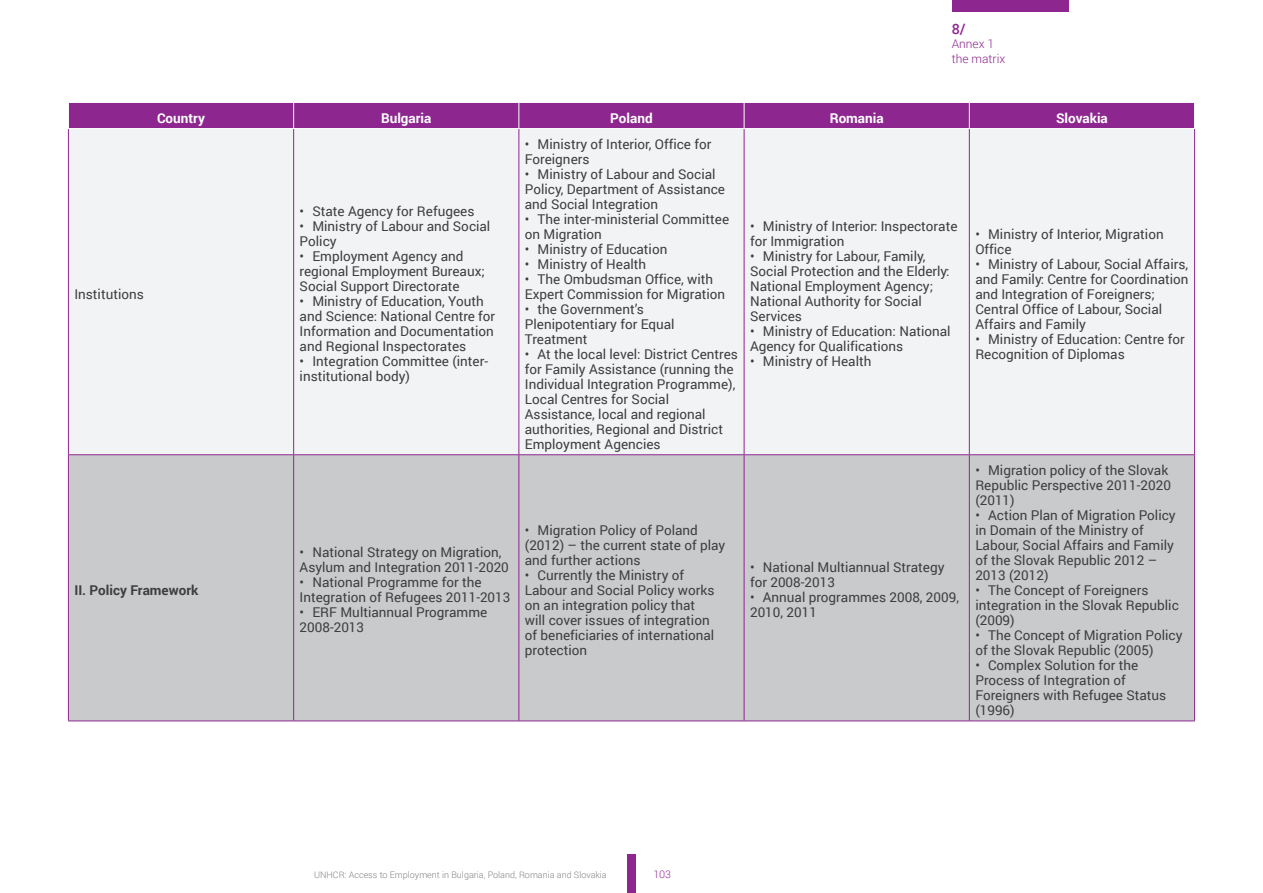
<style>
.page{position:relative;width:1263px;height:893px;background:#fff}
.page>*{position:absolute;margin:0;border:0;box-sizing:border-box;transform-origin:0 0}
.t1{font:500 14.25px "Roboto";color:#8d278f}
.tabulka_-_obsah_anne{font:13.5px/15px "Roboto";color:#3e3e3f}
.tabulka_-_nadpisy{font:700 13.5px "Roboto";color:#fff}
.tabulka_-_obsah{font:700 13.5px "Roboto";color:#3e3e3f}
.tabulka_-_obsah-2{font:13.5px "Roboto";color:#3e3e3f}
.t2{font:300 12px "Roboto";color:#8d278f}
.t3{font:300 10.5px "Roboto";color:#8d278f}
.t4{font:300 9px "Roboto";color:#808285}
</style>
<div class="page">
<div style="left:627px;top:855px;width:9px;height:38px;background:#8d278f"></div>
<div style="left:69px;top:129px;width:1125px;height:325px;background:#f2f3f4"></div>
<div style="left:69px;top:455px;width:1125px;height:265px;background:#c9cacc"></div>
<hr style="left:293px;top:129px;width:1px;height:325px;background:#8d278f">
<hr style="left:518px;top:129px;width:1px;height:325px;background:#8d278f">
<hr style="left:744px;top:129px;width:1px;height:325px;background:#8d278f">
<hr style="left:969px;top:129px;width:1px;height:325px;background:#8d278f">
<hr style="left:293px;top:455px;width:1px;height:265px;background:#8d278f">
<hr style="left:518px;top:455px;width:1px;height:265px;background:#8d278f">
<hr style="left:744px;top:455px;width:1px;height:265px;background:#8d278f">
<hr style="left:969px;top:455px;width:1px;height:265px;background:#8d278f">
<hr style="left:68px;top:129px;width:1px;height:325px;background:#8d278f">
<hr style="left:1194px;top:129px;width:1px;height:325px;background:#8d278f">
<div style="left:68px;top:102px;width:1126px;height:26px;background:#8d278f"></div>
<hr style="left:68px;top:454px;width:226px;height:1px;background:#8d278f">
<hr style="left:68px;top:455px;width:1px;height:265px;background:#8d278f">
<hr style="left:294px;top:454px;width:225px;height:1px;background:#8d278f">
<hr style="left:519px;top:454px;width:225px;height:1px;background:#8d278f">
<hr style="left:744px;top:454px;width:225px;height:1px;background:#8d278f">
<hr style="left:969px;top:454px;width:226px;height:1px;background:#8d278f">
<hr style="left:1194px;top:455px;width:1px;height:265px;background:#8d278f">
<hr style="left:68px;top:720px;width:226px;height:1px;background:#8d278f">
<hr style="left:294px;top:720px;width:225px;height:1px;background:#8d278f">
<hr style="left:519px;top:720px;width:225px;height:1px;background:#8d278f">
<hr style="left:744px;top:720px;width:225px;height:1px;background:#8d278f">
<hr style="left:969px;top:720px;width:226px;height:1px;background:#8d278f">
<div style="left:952px;top:0;width:117px;height:11px;background:#8d278f"></div>
<p class="t1" style="left:952px;top:19px;width:15px">8/</p>
<p class="t2" style="left:952px;top:36px;width:44px">Annex 1</p>
<p class="t2" style="left:952px;top:50px;width:55px">the matrix</p>
<p class="tabulka_-_obsah-2" style="left:74px;top:284px;width:71px">Institutions</p>
<p class="tabulka_-_nadpisy" style="left:157px;top:108px;width:50px">Country</p>
<p class="tabulka_-_nadpisy" style="left:381px;top:108px;width:52px">Bulgaria</p>
<p class="tabulka_-_nadpisy" style="left:610px;top:108px;width:44px">Poland</p>
<p class="tabulka_-_nadpisy" style="left:830px;top:108px;width:55px">Romania</p>
<p class="tabulka_-_nadpisy" style="left:1056px;top:108px;width:53px">Slovakia</p>
<p class="tabulka_-_obsah_anne" style="left:300px;top:203px;width:176px">• State Agency for Refugees</p>
<p class="tabulka_-_obsah_anne" style="left:300px;top:218px;width:192px">• Ministry of Labour and Social<br>Policy</p>
<p class="tabulka_-_obsah_anne" style="left:300px;top:248px;width:187px">• Employment Agency and regional Employment Bureaux;<br>Social Support Directorate</p>
<p class="tabulka_-_obsah_anne" style="left:300px;top:293px;width:197px">• Ministry of Education, Youth and Science: National Centre for<br>Information and Documentation and Regional Inspectorates</p>
<p class="tabulka_-_obsah_anne" style="left:300px;top:353px;width:190px">• Integration Committee (inter&shy;institutional body)</p>
<p class="tabulka_-_obsah_anne" style="left:525px;top:136px;width:188px">• Ministry of Interior, Office for<br>Foreigners</p>
<p class="tabulka_-_obsah_anne" style="left:525px;top:166px;width:202px">• Ministry of Labour and Social<br>Policy, Department of Assistance and Social Integration</p>
<p class="tabulka_-_obsah_anne" style="left:525px;top:211px;width:206px">• The inter-ministerial Committee on Migration</p>
<p class="tabulka_-_obsah_anne" style="left:525px;top:241px;width:144px">• Ministry of Education</p>
<p class="tabulka_-_obsah_anne" style="left:525px;top:256px;width:123px">• Ministry of Health</p>
<p class="tabulka_-_obsah_anne" style="left:525px;top:271px;width:202px">• The Ombudsman Office, with<br>Expert Commission for Migration</p>
<p class="tabulka_-_obsah_anne" style="left:525px;top:301px;width:151px">• the Government’s<br>Plenipotentiary for Equal<br>Treatment</p>
<p class="tabulka_-_obsah_anne" style="left:525px;top:346px;width:215px">• At the local level: District Centres for Family Assistance (running the<br>Individual Integration Programme),<br>Local Centres for Social<br>Assistance, local and regional authorities, Regional and District<br>Employment Agencies</p>
<p class="tabulka_-_obsah_anne" style="left:750px;top:218px;width:209px">• Ministry of Interior: Inspectorate for Immigration</p>
<p class="tabulka_-_obsah_anne" style="left:750px;top:248px;width:201px">• Ministry for Labour, Family,<br>Social Protection and the Elderly:<br>National Employment Agency;<br>National Authority for Social<br>Services</p>
<p class="tabulka_-_obsah_anne" style="left:750px;top:323px;width:202px">• Ministry of Education: National<br>Agency for Qualifications</p>
<p class="tabulka_-_obsah_anne" style="left:750px;top:353px;width:123px">• Ministry of Health</p>
<p class="tabulka_-_obsah_anne" style="left:975px;top:226px;width:190px">• Ministry of Interior, Migration<br>Office</p>
<p class="tabulka_-_obsah_anne" style="left:975px;top:256px;width:215px">• Ministry of Labour, Social Affairs, and Family: Centre for Coordination and Integration of Foreigners;<br>Central Office of Labour, Social<br>Affairs and Family</p>
<p class="tabulka_-_obsah_anne" style="left:975px;top:331px;width:211px">• Ministry of Education: Centre for<br>Recognition of Diplomas</p>
<p class="tabulka_-_obsah" style="left:74px;top:581px;width:125px">II. Policy Framework</p>
<p class="tabulka_-_obsah_anne" style="left:300px;top:545px;width:211px">• National Strategy on Migration,<br>Asylum and Integration 2011-2020</p>
<p class="tabulka_-_obsah_anne" style="left:300px;top:575px;width:212px">• National Programme for the<br>Integration of Refugees 2011-2013</p>
<p class="tabulka_-_obsah_anne" style="left:300px;top:605px;width:189px">• ERF Multiannual Programme<br>2008-2013</p>
<p class="tabulka_-_obsah_anne" style="left:525px;top:522px;width:202px">• Migration Policy of Poland (2012) – the current state of play and further actions</p>
<p class="tabulka_-_obsah_anne" style="left:525px;top:567px;width:191px">• Currently the Ministry of<br>Labour and Social Policy works on an integration policy that will cover issues of integration of beneficiaries of international protection</p>
<p class="tabulka_-_obsah_anne" style="left:750px;top:560px;width:196px">• National Multiannual Strategy for 2008-2013</p>
<p class="tabulka_-_obsah_anne" style="left:750px;top:590px;width:210px">• Annual programmes 2008, 2009,<br>2010, 2011</p>
<p class="tabulka_-_obsah_anne" style="left:975px;top:462px;width:197px">• Migration policy of the Slovak<br>Republic Perspective 2011-2020 (2011)</p>
<p class="tabulka_-_obsah_anne" style="left:975px;top:507px;width:202px">• Action Plan of Migration Policy in Domain of the Ministry of<br>Labour, Social Affairs and Family of the Slovak Republic 2012 –<br>2013 (2012)</p>
<p class="tabulka_-_obsah_anne" style="left:975px;top:582px;width:205px">• The Concept of Foreigners integration in the Slovak Republic (2009)</p>
<p class="tabulka_-_obsah_anne" style="left:975px;top:627px;width:209px">• The Concept of Migration Policy of the Slovak Republic (2005)</p>
<p class="tabulka_-_obsah_anne" style="left:975px;top:657px;width:192px">• Complex Solution for the<br>Process of Integration of<br>Foreigners with Refugee Status (1996)</p>
<p class="t4" style="left:314px;top:869px;width:294px">UNHCR: Access to Employment in Bulgaria, Poland, Romania and Slovakia</p>
<p class="t3" style="left:653px;top:867px;width:19px">103</p>
</div>
